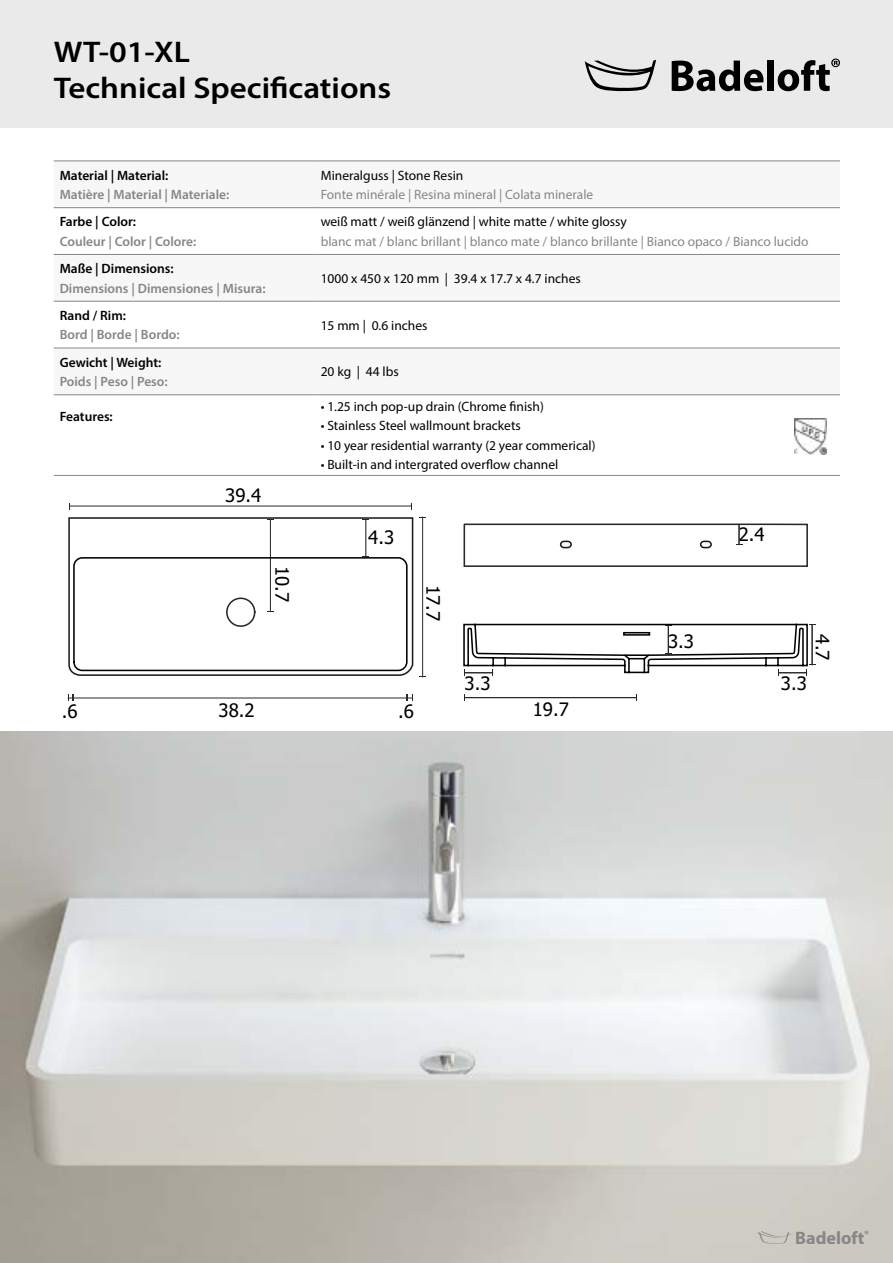
<style>
.page{position:relative;width:893px;height:1263px;background:#fff}
.page>*{position:absolute;margin:0;border:0;box-sizing:border-box;transform-origin:0 0}
.t1{font:600 30px/36px "Myriad Pro";color:#000;scale:1.1 1}
.t2{font:18.6px "Tahoma";color:#000}
.t3{font:18.6px "Tahoma";color:#020100}
.t4{font:700 18px "Myriad Pro";color:#878686}
.t5{font:13.5px "Myriad Pro";color:#000}
.t6{font:13.5px "Myriad Pro";color:#878686}
.t7{font:600 13.5px "Myriad Pro";color:#878686}
.t8{font:600 13.5px "Myriad Pro";color:#000}
</style>
<div class="page">
<div style="left:0;top:0;width:893px;height:128px;background:#eaeaea"></div>
<svg style="left:672px;top:61px;width:91px;height:30px"></svg>
<div style="left:767px;top:61px;width:7px;height:30px;background:#000"></div>
<svg style="left:778px;top:59px;width:62px;height:32px"></svg>
<svg style="left:585px;top:60px;width:71px;height:31px"></svg>
<img style="left:0;top:731px;width:893px;height:532px">
<hr style="left:70px;top:506px;width:341px;height:1px;background:#24292b">
<hr style="left:422px;top:517px;width:1px;height:160px;background:#24292b">
<hr style="left:74px;top:697px;width:333px;height:1px;background:#24292b">
<svg style="left:68px;top:695px;width:6px;height:6px"></svg>
<svg style="left:406px;top:695px;width:7px;height:6px"></svg>
<svg style="left:68px;top:517px;width:346px;height:159px"></svg>
<div style="left:73px;top:557px;width:335px;height:114px;border:2px solid #000;border-radius:9px"></div>
<svg style="left:225px;top:597px;width:31px;height:31px"></svg>
<hr style="left:464px;top:697px;width:172px;height:1px;background:#24292b">
<svg style="left:463px;top:623px;width:352px;height:53px"></svg>
<svg style="left:463px;top:523px;width:345px;height:44px"></svg>
<svg style="left:54px;top:300px;width:786px;height:48px"></svg>
<svg style="left:54px;top:395px;width:786px;height:60px"></svg>
<hr style="left:54px;top:161px;width:261px;height:1px;background:#878686">
<hr style="left:315px;top:161px;width:525px;height:1px;background:#878686">
<hr style="left:54px;top:207px;width:261px;height:1px;background:#878686">
<hr style="left:315px;top:207px;width:525px;height:1px;background:#878686">
<hr style="left:54px;top:254px;width:261px;height:1px;background:#878686">
<hr style="left:315px;top:254px;width:525px;height:1px;background:#878686">
<hr style="left:54px;top:301px;width:261px;height:1px;background:#878686">
<hr style="left:315px;top:301px;width:525px;height:1px;background:#878686">
<hr style="left:54px;top:348px;width:261px;height:1px;background:#878686">
<hr style="left:315px;top:348px;width:525px;height:1px;background:#878686">
<hr style="left:54px;top:394px;width:261px;height:1px;background:#878686">
<hr style="left:315px;top:394px;width:525px;height:1px;background:#878686">
<hr style="left:54px;top:475px;width:261px;height:1px;background:#878686">
<hr style="left:315px;top:475px;width:525px;height:1px;background:#878686">
<svg style="left:757px;top:1231px;width:34px;height:13px"></svg>
<img style="left:795px;top:419px;width:32px;height:35px">
<h1 class="t1" style="left:54px;top:33px;width:308px">WT-01-XL<br>Technical Specifications</h1>
<p class="t8" style="left:60px;top:166px;width:110px">Material | Material:</p>
<p class="t7" style="left:60px;top:186px;width:171px">Matière | Material | Materiale:</p>
<p class="t8" style="left:60px;top:213px;width:78px">Farbe | Color:</p>
<p class="t7" style="left:60px;top:233px;width:138px">Couleur | Color | Colore:</p>
<p class="t8" style="left:60px;top:260px;width:116px">Maße | Dimensions:</p>
<p class="t7" style="left:60px;top:279px;width:207px">Dimensions | Dimensiones | Misura:</p>
<p class="t8" style="left:60px;top:307px;width:68px">Rand / Rim:</p>
<p class="t7" style="left:60px;top:326px;width:121px">Bord | Borde | Bordo:</p>
<p class="t8" style="left:60px;top:354px;width:103px">Gewicht | Weight:</p>
<p class="t7" style="left:60px;top:373px;width:110px">Poids | Peso | Peso:</p>
<p class="t8" style="left:60px;top:407px;width:55px">Features:</p>
<h2 class="t3" style="left:225px;top:482px;width:38px">39.4</h2>
<h2 class="t2" style="left:295px;top:566px;width:38px;rotate:90deg">10.7</h2>
<p class="t5" style="left:321px;top:167px;width:144px">Mineralguss | Stone Resin</p>
<p class="t6" style="left:321px;top:186px;width:274px">Fonte minérale | Resina mineral | Colata minerale</p>
<p class="t5" style="left:321px;top:213px;width:308px">weiß matt / weiß glänzend | white matte / white glossy</p>
<p class="t6" style="left:321px;top:233px;width:489px">blanc mat / blanc brillant | blanco mate / blanco brillante | Bianco opaco / Bianco lucido</p>
<p class="t5" style="left:321px;top:270px;width:262px">1000 x 450 x 120 mm | 39.4 x 17.7 x 4.7 inches</p>
<p class="t5" style="left:321px;top:317px;width:108px">15 mm | 0.6 inches</p>
<p class="t5" style="left:321px;top:364px;width:80px">20 kg | 44 lbs</p>
<p class="t5" style="left:321px;top:398px;width:225px">• 1.25 inch pop-up drain (Chrome finish)</p>
<p class="t5" style="left:321px;top:417px;width:202px">• Stainless Steel wallmount brackets</p>
<p class="t5" style="left:321px;top:437px;width:276px">• 10 year residential warranty (2 year commerical)</p>
<p class="t5" style="left:321px;top:456px;width:239px">• Built-in and intergrated overflow channel</p>
<h2 class="t2" style="left:368px;top:525px;width:27px">4.3</h2>
<h2 class="t3" style="left:446px;top:585px;width:38px;rotate:90deg">17.7</h2>
<h2 class="t2" style="left:739px;top:522px;width:27px">2.4</h2>
<h2 class="t2" style="left:668px;top:628px;width:27px">3.3</h2>
<h2 class="t2" style="left:464px;top:671px;width:27px">3.3</h2>
<h2 class="t2" style="left:781px;top:671px;width:27px">3.3</h2>
<h2 class="t3" style="left:835px;top:634px;width:27px;rotate:90deg">4.7</h2>
<h2 class="t2" style="left:62px;top:699px;width:17px">.6</h2>
<h2 class="t2" style="left:219px;top:697px;width:38px">38.2</h2>
<h2 class="t2" style="left:398px;top:699px;width:17px">.6</h2>
<h2 class="t2" style="left:533px;top:696px;width:38px">19.7</h2>
<h3 class="t4" style="left:795px;top:1226px;width:75px">Badeloft<sup>®</sup></h3>
</div>
